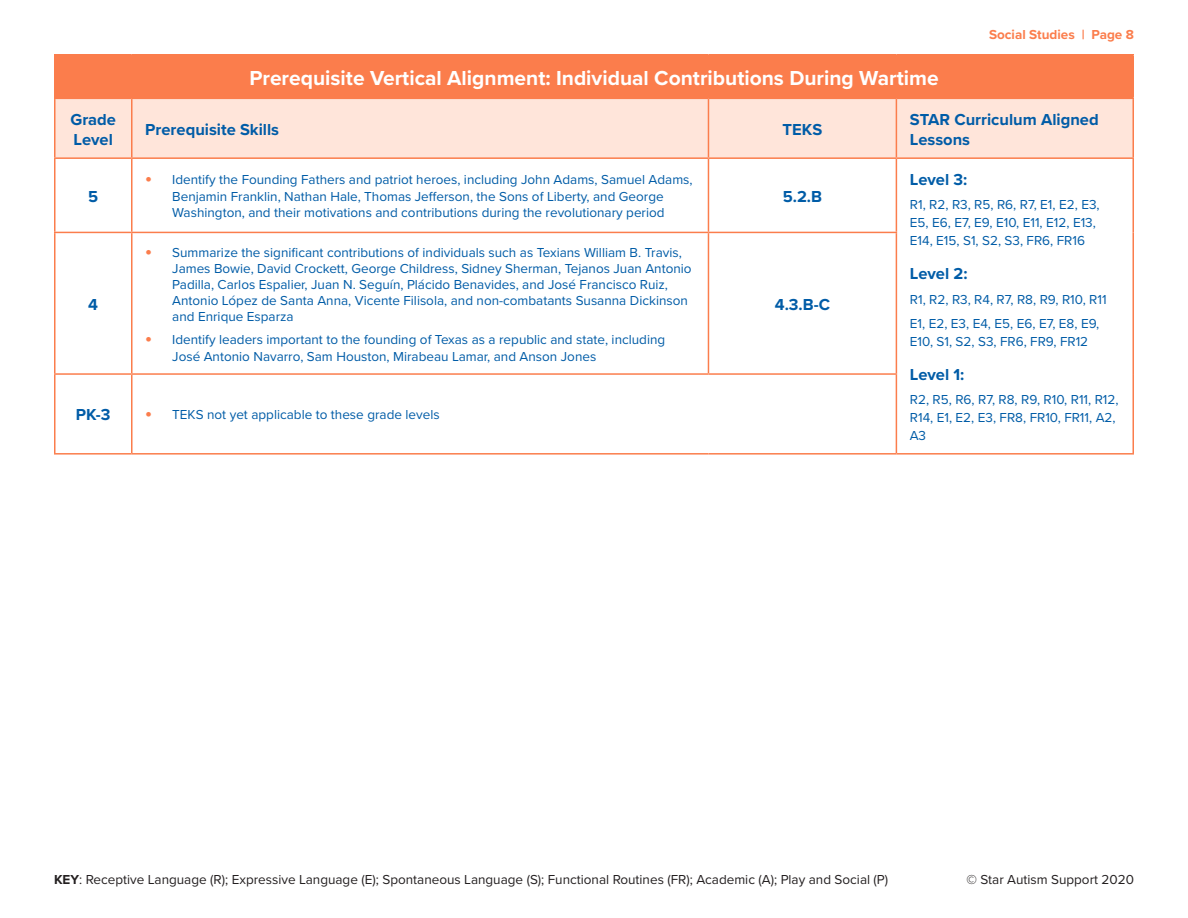
<style>
.page{position:relative;width:1188px;height:918px;background:#fff}
.page>*{position:absolute;margin:0;border:0;box-sizing:border-box;transform-origin:0 0}
.Table_Header{font:700 21px "Proxima Nova";color:#fff}
.Table_Subheader{font:700 16.5px/19.8px "Proxima Nova";color:#005ca7}
.Aligned_Lessons_-_He{font:700 16.5px "Proxima Nova";color:#005ca7}
.Grade_Level_and_TEKS{font:700 16.5px "Proxima Nova";color:#005ca7}
.Aligned_Lessons_-_Bo{font:13.5px/16.2px "Proxima Nova";color:#005ca7}
.t1{font:13.5px "Proxima Nova";color:#231f20}
.t2{font:700 13.5px "Proxima Nova";color:#fb7d4c}
.s1{font-weight:700;font-size:19.5px;color:#fb7d4c}
.s2{font-weight:700}
</style>
<div class="page">
<div style="left:55px;top:55px;width:1078px;height:43px;background:#fb7d4c"></div>
<div style="left:56px;top:99px;width:1076px;height:58px;background:#ffe5da"></div>
<hr style="left:54px;top:99px;width:2px;height:58px;background:#fb7d4c">
<hr style="left:131px;top:99px;width:2px;height:58px;background:#fb7d4c">
<hr style="left:708px;top:99px;width:1px;height:58px;background:#fb7d4c">
<hr style="left:896px;top:99px;width:1px;height:58px;background:#fb7d4c">
<hr style="left:1132px;top:99px;width:2px;height:58px;background:#fb7d4c">
<hr style="left:54px;top:157px;width:78px;height:2px;background:#fb7d4c">
<hr style="left:54px;top:159px;width:2px;height:73px;background:#fb7d4c">
<hr style="left:132px;top:157px;width:576px;height:2px;background:#fb7d4c">
<hr style="left:131px;top:159px;width:2px;height:73px;background:#fb7d4c">
<hr style="left:708px;top:157px;width:188px;height:2px;background:#fb7d4c">
<hr style="left:708px;top:159px;width:1px;height:73px;background:#fb7d4c">
<hr style="left:896px;top:157px;width:238px;height:2px;background:#fb7d4c">
<hr style="left:896px;top:159px;width:1px;height:73px;background:#fb7d4c">
<hr style="left:1132px;top:159px;width:2px;height:73px;background:#fb7d4c">
<hr style="left:54px;top:232px;width:78px;height:1px;background:#fb7d4c">
<hr style="left:54px;top:233px;width:2px;height:140px;background:#fb7d4c">
<hr style="left:132px;top:232px;width:576px;height:1px;background:#fb7d4c">
<hr style="left:131px;top:233px;width:2px;height:140px;background:#fb7d4c">
<hr style="left:708px;top:232px;width:189px;height:1px;background:#fb7d4c">
<hr style="left:708px;top:233px;width:1px;height:140px;background:#fb7d4c">
<hr style="left:896px;top:233px;width:1px;height:140px;background:#fb7d4c">
<hr style="left:1132px;top:232px;width:2px;height:142px;background:#fb7d4c">
<hr style="left:54px;top:373px;width:78px;height:2px;background:#fb7d4c">
<hr style="left:54px;top:375px;width:2px;height:78px;background:#fb7d4c">
<hr style="left:132px;top:373px;width:576px;height:2px;background:#fb7d4c">
<hr style="left:131px;top:375px;width:2px;height:78px;background:#fb7d4c">
<hr style="left:708px;top:373px;width:189px;height:2px;background:#fb7d4c">
<hr style="left:896px;top:375px;width:1px;height:78px;background:#fb7d4c">
<hr style="left:1132px;top:374px;width:2px;height:79px;background:#fb7d4c">
<hr style="left:54px;top:453px;width:78px;height:2px;background:#fb7d4c">
<hr style="left:132px;top:453px;width:576px;height:2px;background:#fb7d4c">
<hr style="left:708px;top:453px;width:188px;height:2px;background:#fb7d4c">
<hr style="left:896px;top:453px;width:238px;height:2px;background:#fb7d4c">
<hr style="left:54px;top:54px;width:78px;height:2px;background:#fb7d4c">
<hr style="left:54px;top:55px;width:2px;height:43px;background:#fb7d4c">
<hr style="left:132px;top:54px;width:576px;height:2px;background:#fb7d4c">
<hr style="left:708px;top:54px;width:188px;height:2px;background:#fb7d4c">
<hr style="left:896px;top:54px;width:238px;height:2px;background:#fb7d4c">
<hr style="left:1132px;top:55px;width:2px;height:43px;background:#fb7d4c">
<hr style="left:54px;top:98px;width:78px;height:1px;background:#fb7d4c">
<hr style="left:132px;top:98px;width:576px;height:1px;background:#fb7d4c">
<hr style="left:708px;top:98px;width:188px;height:1px;background:#fb7d4c">
<hr style="left:896px;top:98px;width:238px;height:1px;background:#fb7d4c">
<p class="Table_Header" style="left:249px;top:62px;width:691px">Prerequisite Vertical Alignment: Individual Contributions During Wartime</p>
<p class="t2" style="left:989px;top:24px;width:146px">Social Studies | Page 8</p>
<p class="Table_Subheader" style="left:70px;top:109px;width:47px">Grade<br>Level</p>
<p class="Table_Subheader" style="left:145px;top:119px;width:135px">Prerequisite Skills</p>
<p class="Table_Subheader" style="left:783px;top:119px;width:41px">TEKS</p>
<p class="Table_Subheader" style="left:910px;top:109px;width:190px">STAR Curriculum Aligned<br>Lessons</p>
<p class="Grade_Level_and_TEKS" style="left:88px;top:184px;width:12px">5</p>
<p class="Grade_Level_and_TEKS" style="left:88px;top:292px;width:11px">4</p>
<p class="Aligned_Lessons_-_Bo" style="left:145px;top:171px;width:549px;text-align:center"><span class="s1">•</span> Identify the Founding Fathers and patriot heroes, including John Adams, Samuel Adams,<br>Benjamin Franklin, Nathan Hale, Thomas Jefferson, the Sons of Liberty, and George<br>Washington, and their motivations and contributions during the revolutionary period</p>
<p class="Aligned_Lessons_-_Bo" style="left:172px;top:243px;width:521px;text-indent:-27px"><span class="s1">•</span> Summarize the significant contributions of individuals such as Texians William B. Travis, James Bowie, David Crockett, George Childress, Sidney Sherman, Tejanos Juan Antonio Padilla, Carlos Espalier, Juan N. Seguín, Plácido Benavides, and José Francisco Ruiz, Antonio López de Santa Anna, Vicente Filisola, and non-combatants Susanna Dickinson and Enrique Esparza</p>
<p class="Aligned_Lessons_-_Bo" style="left:172px;top:331px;width:495px;text-indent:-27px"><span class="s1">•</span> Identify leaders important to the founding of Texas as a republic and state, including<br>José Antonio Navarro, Sam Houston, Mirabeau Lamar, and Anson Jones</p>
<p class="Grade_Level_and_TEKS" style="left:76px;top:403px;width:36px">PK-3</p>
<p class="Aligned_Lessons_-_Bo" style="left:145px;top:406px;width:296px"><span class="s1">•</span> TEKS not yet applicable to these grade levels</p>
<p class="Grade_Level_and_TEKS" style="left:783px;top:184px;width:41px">5.2.B</p>
<p class="Grade_Level_and_TEKS" style="left:775px;top:292px;width:57px">4.3.B-C</p>
<p class="Aligned_Lessons_-_He" style="left:910px;top:167px;width:59px">Level 3:</p>
<p class="Aligned_Lessons_-_Bo" style="left:910px;top:195px;width:191px;line-height:18px">R1, R2, R3, R5, R6, R7, E1, E2, E3,<br>E5, E6, E7, E9, E10, E11, E12, E13,<br>E14, E15, S1, S2, S3, FR6, FR16</p>
<p class="Aligned_Lessons_-_He" style="left:910px;top:261px;width:59px">Level 2:</p>
<p class="Aligned_Lessons_-_Bo" style="left:910px;top:290px;width:198px">R1, R2, R3, R4, R7, R8, R9, R10, R11</p>
<p class="Aligned_Lessons_-_Bo" style="left:910px;top:314px;width:191px;line-height:18px">E1, E2, E3, E4, E5, E6, E7, E8, E9,<br>E10, S1, S2, S3, FR6, FR9, FR12</p>
<p class="Aligned_Lessons_-_He" style="left:910px;top:362px;width:56px">Level 1:</p>
<p class="Aligned_Lessons_-_Bo" style="left:910px;top:390px;width:210px;line-height:18px">R2, R5, R6, R7, R8, R9, R10, R11, R12,<br>R14, E1, E2, E3, FR8, FR10, FR11, A2,<br>A3</p>
<p class="t1" style="left:54px;top:870px;width:836px"><span class="s2">KEY</span>: Receptive Language (R); Expressive Language (E); Spontaneous Language (S); Functional Routines (FR); Academic (A); Play and Social (P)</p>
<p class="t1" style="left:967px;top:870px;width:169px">© Star Autism Support 2020</p>
</div>
